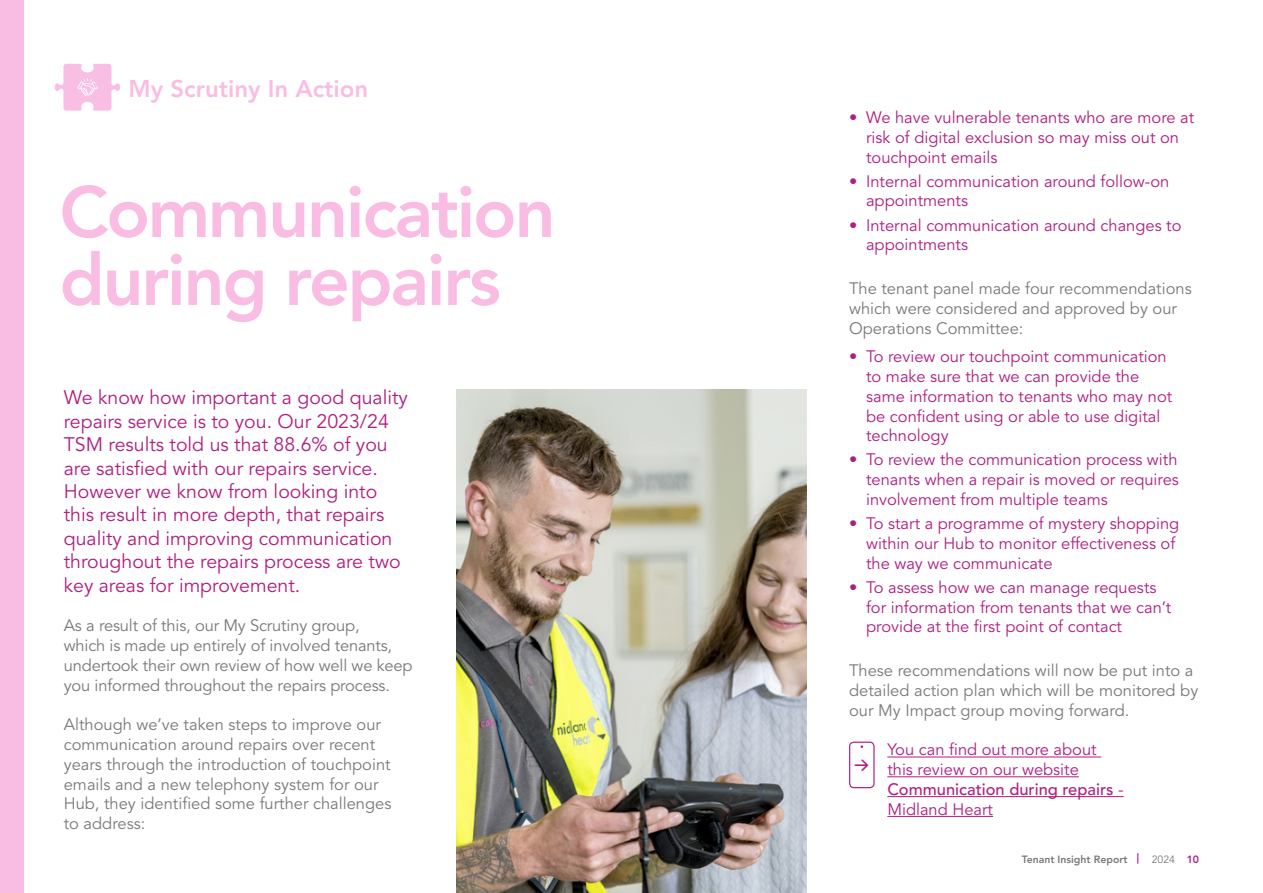
<style>
.page{position:relative;width:1263px;height:893px;background:#fff}
.page>*{position:absolute;margin:0;border:0;box-sizing:border-box;transform-origin:0 0}
.t1{font:800 71.55px/67.9px "Avenir LT Std";letter-spacing:-.03em;color:#f9bde3}
.t2{font:800 24px "Avenir LT Std";color:#f9bde3}
.t3{font:19.5px/23.4px "Avenir LT Std";color:#af1e81}
.t4{font:16.5px/19.8px "Avenir LT Std";color:#af1e81}
.t5{font:16.5px/19.8px "Avenir LT Std";color:#797979}
.t6{font:800 10.5px "Avenir LT Std";color:#797979}
.s1{font-weight:500}
.s2{color:#af1e81}
.s3{font-weight:400}
</style>
<div class="page">
<img style="left:456px;top:390px;width:350px;height:503px">
<svg style="left:55px;top:64px;width:65px;height:47px"></svg>
<hr style="left:887px;top:757px;width:214px;height:1px;background:#af1e81">
<hr style="left:887px;top:776px;width:192px;height:1px;background:#af1e81">
<hr style="left:887px;top:796px;width:236px;height:1px;background:#af1e81">
<hr style="left:887px;top:816px;width:106px;height:1px;background:#af1e81">
<div style="left:849px;top:742px;width:25px;height:46px;border:1px solid #af1e81;border-radius:4px"></div>
<div style="left:0;top:0;width:23px;height:893px;background:#f9bde3"></div>
<h2 class="t2" style="left:129px;top:74px;width:241px">My Scrutiny In Action</h2>
<h1 class="t1" style="left:60px;top:178px;width:498px">Communication during repairs</h1>
<p class="t3" style="left:64px;top:386px;width:346px">We know how important a good quality repairs service is to you. Our 2023/24<br>TSM results told us that 88.6% of you are satisfied with our repairs service.<br>However we know from looking into this result in more depth, that repairs quality and improving communication throughout the repairs process are two key areas for improvement.</p>
<p class="t5" style="left:64px;top:616px;width:350px">As a result of this, our My Scrutiny group,<br>which is made up entirely of involved tenants, undertook their own review of how well we keep you informed throughout the repairs process.</p>
<p class="t5" style="left:64px;top:715px;width:329px">Although we’ve taken steps to improve our communication around repairs over recent years through the introduction of touchpoint emails and a new telephony system for our Hub, they identified some further challenges to address:</p>
<p class="t4" style="left:866px;top:108px;width:330px;text-indent:-17px">• We have vulnerable tenants who are more at risk of digital exclusion so may miss out on touchpoint emails</p>
<p class="t4" style="left:866px;top:172px;width:305px;text-indent:-17px">• Internal communication around follow-on appointments</p>
<p class="t4" style="left:866px;top:215px;width:317px;text-indent:-17px">• Internal communication around changes to appointments</p>
<p class="t5" style="left:849px;top:279px;width:344px">The tenant panel made four recommendations which were considered and approved by our<br>Operations Committee:</p>
<p class="t4" style="left:866px;top:347px;width:308px;text-indent:-17px">• To review our touchpoint communication to make sure that we can provide the same information to tenants who may not be confident using or able to use digital technology</p>
<p class="t4" style="left:866px;top:450px;width:314px;text-align:justify;text-indent:-17px">• To review the communication process with tenants when a repair is moved or requires involvement from multiple teams</p>
<p class="t4" style="left:866px;top:514px;width:315px;text-indent:-17px">• To start a programme of mystery shopping within our Hub to monitor effectiveness of the way we communicate</p>
<p class="t4" style="left:866px;top:578px;width:307px;text-indent:-17px">• To assess how we can manage requests for information from tenants that we can’t provide at the first point of contact</p>
<p class="t5" style="left:849px;top:661px;width:351px">These recommendations will now be put into a detailed action plan which will be monitored by our My Impact group moving forward.</p>
<p class="t4" style="left:887px;top:740px;width:238px">You can find out more about this review on our website<br><span class="s1">Communication during repairs</span> -<br>Midland Heart</p>
<p class="t6" style="left:1022px;top:853px;width:179px">Tenant Insight Report <span class="s2">|</span> <span class="s3">2024</span> <span class="s2">10</span></p>
</div>
